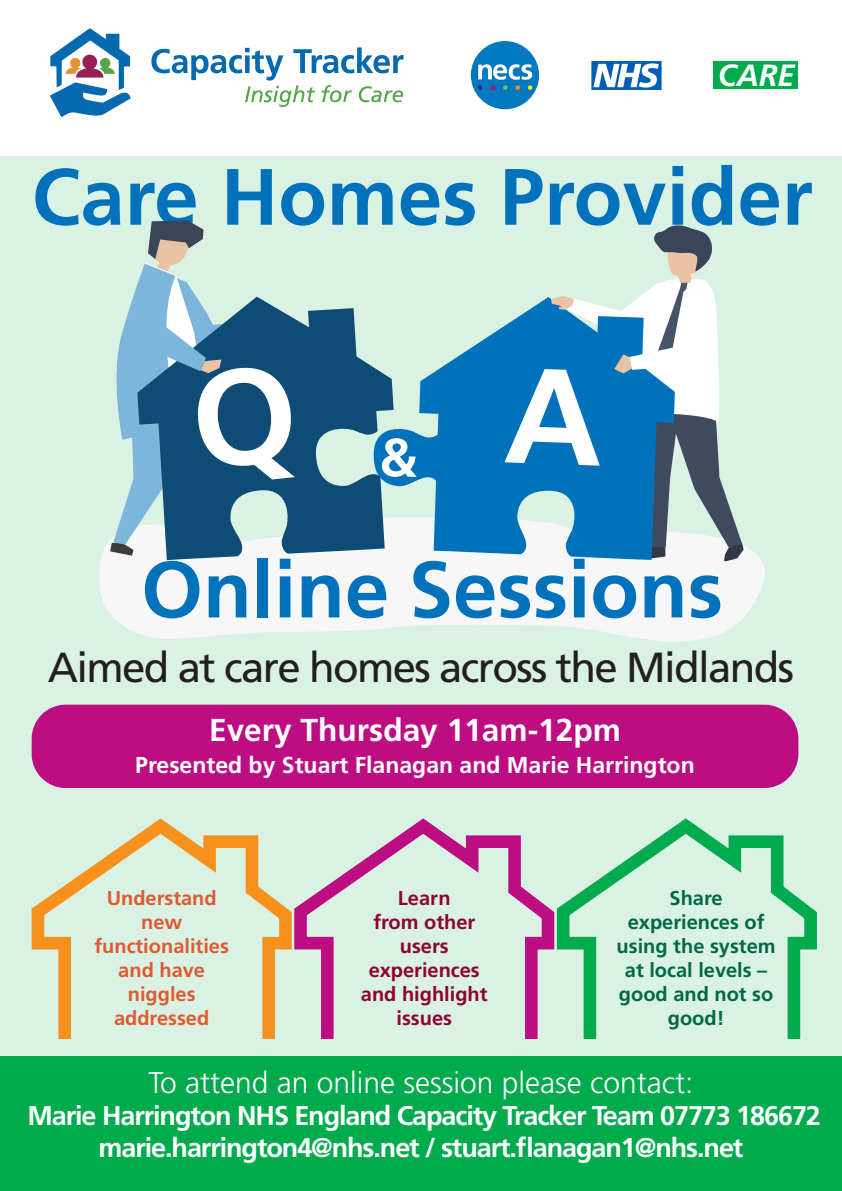
<style>
.page{position:relative;width:842px;height:1191px;background:#fff}
.page>*{position:absolute;margin:0;border:0;box-sizing:border-box;transform-origin:0 0}
.t1{font:700 79.7px "Frutiger";color:#0072bc}
.t2{font:42px "Frutiger";letter-spacing:-.04em;color:#231f20}
.t3{font:700 31.7px "Frutiger";color:#fff}
.t4{font:italic 700 30.7px "Frutiger";color:#fff}
.t5{font:300 30px "Frutiger";color:#fff}
.t6{font:700 27px "Frutiger";letter-spacing:-.04em;color:#fff}
.t7{font:700 23px "Frutiger";color:#fff}
.t8{font:700 20px/24px "Frutiger";color:#006847;text-align:center}
.t9{font:700 20px/24px "Frutiger";color:#df5a31;text-align:center}
.t10{font:700 20px/24px "Frutiger";color:#8d0233;text-align:center}
</style>
<div class="page">
<div style="left:0;top:156px;width:842px;height:1035px;background:#d9f2e4"></div>
<div style="left:0;top:1056px;width:842px;height:135px;background:#00ab4d"></div>
<img style="left:471px;top:41px;width:68px;height:68px;border-radius:34px">
<img style="left:591px;top:61px;width:70px;height:28px">
<div style="left:713px;top:61px;width:85px;height:28px;background:#00ab4d"></div>
<img style="left:50px;top:28px;width:354px;height:90px">
<svg style="left:99px;top:540px;width:666px;height:102px;fill:#f7f7f7"></svg>
<svg style="left:137px;top:308px;width:236px;height:252px;fill:#0f4c75"></svg>
<svg style="left:373px;top:326px;width:131px;height:234px;fill:#0072bc"></svg>
<div style="left:32px;top:704px;width:766px;height:84px;background:#bc0d83;border-radius:34px"></div>
<svg style="left:31px;top:818px;width:257px;height:221px"></svg>
<svg style="left:288px;top:818px;width:263px;height:221px"></svg>
<svg style="left:551px;top:818px;width:266px;height:221px"></svg>
<svg style="left:110px;top:220px;width:187px;height:337px"></svg>
<svg style="left:381px;top:438px;width:37px;height:39px"></svg>
<svg style="left:504px;top:225px;width:240px;height:337px"></svg>
<p class="t4" style="left:718px;top:58px;width:78px">CARE</p>
<p class="t1" style="left:32px;top:150px;width:783px">Care Homes Provider</p>
<p class="t1" style="left:141px;top:543px;width:583px">Online Sessions</p>
<p class="t2" style="left:48px;top:643px;width:748px">Aimed at care homes across the Midlands</p>
<p class="t3" style="left:209px;top:711px;width:413px">Every Thursday 11am-12pm</p>
<p class="t7" style="left:135px;top:751px;width:561px">Presented by Stuart Flanagan and Marie Harrington</p>
<p class="t9" style="left:107px;top:886px;width:111px">Understand</p>
<p class="t9" style="left:94px;top:910px;width:136px">new functionalities and have niggles addressed</p>
<p class="t10" style="left:398px;top:886px;width:54px">Learn</p>
<p class="t10" style="left:361px;top:910px;width:128px">from other users experiences and highlight issues</p>
<p class="t8" style="left:670px;top:886px;width:55px">Share</p>
<p class="t8" style="left:617px;top:910px;width:160px">experiences of using the system at local levels – good and not so good!</p>
<p class="t5" style="left:148px;top:1066px;width:547px">To attend an online session please contact:</p>
<p class="t6" style="left:27px;top:1100px;width:795px">Marie Harrington NHS England Capacity Tracker Team 07773 186672</p>
<p class="t6" style="left:99px;top:1132px;width:646px">marie.harrington4@nhs.net / stuart.flanagan1@nhs.net</p>
</div>
